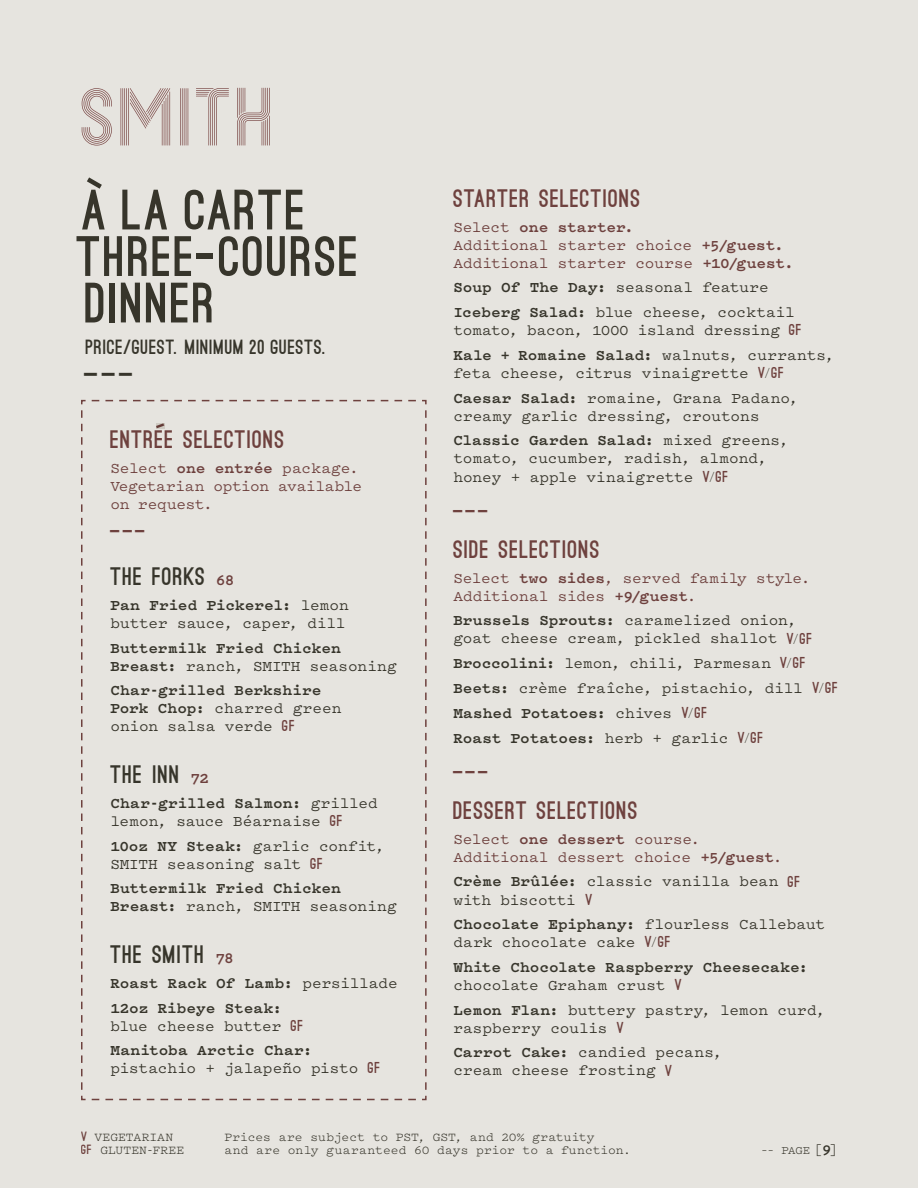
<style>
.page{position:relative;width:918px;height:1188px;background:#e6e4df}
.page>*{position:absolute;margin:0;border:0;box-sizing:border-box;transform-origin:0 0}
.t1{font:900 54px/46.5px "Ostrich Sans";letter-spacing:.035em;color:#3e3c32}
.t2{font:900 31.5px "Ostrich Sans";color:#3e3c32;scale:1.33 1}
.t3{font:900 24px/38.2px "Ostrich Sans";letter-spacing:.045em;color:#7b4947;scale:1.25 1}
.t4{font:900 24px "Ostrich Sans";letter-spacing:.045em;color:#7b4947}
.t5{font:900 24px/45px "Ostrich Sans";letter-spacing:.04em;color:#3e3c32}
.t6{font:900 19.5px "Ostrich Sans";letter-spacing:.035em;color:#3e3c32}
.t7{font:500 15.75px/18px "Pitch";letter-spacing:-.005em;color:#3e3c32}
.t8{font:700 15.75px/18px "Pitch";color:#3e3c32}
.t9{font:500 15.75px/18px "Pitch";letter-spacing:-.01em;color:#7b4947}
.t10{font:12.75px/13.5px "Pitch";color:#3e3c32}
.t11{font:12px "Pitch";color:#3e3c32}
.s1{font-weight:700}
.s2{color:#7b4947}
.s3{font-family:"Pitch";font-weight:700;font-size:15.75px;color:#7b4947}
.s4{font-weight:500}
.s5{font-family:"Ostrich Sans";font-weight:900;font-size:15px;color:#7b4947}
.s6{font-family:"Ostrich Sans";font-size:15px}
.s7{font-family:"Ostrich Sans";font-weight:900;color:#7b4947}
.s8{font-size:15px}
.s9{font-weight:700;font-size:15px}
</style>
<div class="page">
<svg style="left:237px;top:88px;width:33px;height:58px;background:#cdc0bb"></svg>
<svg style="left:82px;top:88px;width:30px;height:58px;background:#cec1bd"></svg>
<svg style="left:180px;top:88px;width:9px;height:58px"></svg>
<svg style="left:196px;top:88px;width:33px;height:58px;background:#d6cdc9"></svg>
<svg style="left:121px;top:88px;width:49px;height:58px;background:#d0c5c1"></svg>
<div style="left:80px;top:399px;width:347px;height:702px;background:#e6e4df"></div>
<svg style="left:156px;top:423px;width:9px;height:5px"></svg>
<svg style="left:87px;top:177px;width:15px;height:12px"></svg>
<h1 class="t1" style="left:77px;top:189px;width:284px">A LA CARTE<br>THREE-COURSE<br>DINNER</h1>
<p class="t6" style="left:86px;top:340px;width:259px">PRICE/GUEST. MINIMUM 20 GUESTS.]</p>
<h2 class="t2" style="left:84px;top:362px;width:40px">–––</h2>
<h3 class="t4" style="left:110px;top:430px;width:175px">ENTREE SELECTIONS</h3>
<p class="t9" style="left:110px;top:458px;width:253px">Select <span class="s1">one entrée</span> package.<br>Vegetarian option available on request.</p>
<h3 class="t5" style="left:110px;top:510px;width:126px"><span class="s2">–––<br></span>THE FORKS <span class="s3">68</span></h3>
<p class="t7" style="left:110px;top:595px;width:240px"><span class="s1">Pan Fried Pickerel:</span> lemon butter sauce, caper, dill</p>
<p class="t8" style="left:110px;top:638px;width:288px">Buttermilk Fried Chicken<br>Breast: <span class="s4">ranch, SMITH seasoning</span></p>
<p class="t8" style="left:110px;top:681px;width:233px">Char-grilled Berkshire<br>Pork Chop: <span class="s4">charred green onion salsa verde</span> <span class="s5">GF</span></p>
<h3 class="t5" style="left:110px;top:753px;width:100px">THE INN <span class="s3">72</span></h3>
<p class="t7" style="left:110px;top:793px;width:269px"><span class="s1">Char-grilled Salmon:</span> grilled lemon, sauce Béarnaise <span class="s5">GF</span></p>
<p class="t7" style="left:110px;top:836px;width:275px"><span class="s1">10oz NY Steak:</span> garlic confit,<br>SMITH seasoning salt <span class="s5">GF</span></p>
<p class="t8" style="left:110px;top:879px;width:288px">Buttermilk Fried Chicken<br>Breast: <span class="s4">ranch, SMITH seasoning</span></p>
<h3 class="t5" style="left:110px;top:933px;width:125px">THE SMITH <span class="s3">78</span></h3>
<p class="t8" style="left:110px;top:970px;width:289px;line-height:24.8px">Roast Rack Of Lamb: <span class="s4">persillade<br></span>12oz Ribeye Steak:</p>
<p class="t8" style="left:110px;top:1013px;width:203px;line-height:24.8px"><span class="s4">blue cheese butter</span> <span class="s5">GF<br></span>Manitoba Arctic Char:</p>
<p class="t7" style="left:110px;top:1059px;width:271px">pistachio + jalapeño pisto <span class="s5">GF</span></p>
<h3 class="t4" style="left:453px;top:189px;width:188px">STARTER SELECTIONS</h3>
<p class="t9" style="left:453px;top:217px;width:342px">Select <span class="s1">one starter.<br></span>Additional starter choice <span class="s1">+5/guest.<br></span>Additional starter course <span class="s1">+10/guest.</span></p>
<p class="t7" style="left:453px;top:275px;width:343px;line-height:24.8px"><span class="s1">Soup Of The Day:</span> seasonal feature<br><span class="s1">Iceberg Salad:</span> blue cheese, cocktail</p>
<p class="t7" style="left:453px;top:317px;width:382px;line-height:24.8px">tomato, bacon, 1000 island dressing <span class="s5">GF<br></span><span class="s1">Kale + Romaine Salad:</span> walnuts, currants,</p>
<p class="t7" style="left:453px;top:360px;width:346px;line-height:24.8px">feta cheese, citrus vinaigrette <span class="s5">V</span><span class="s6">/</span><span class="s5">GF<br></span><span class="s1">Caesar Salad:</span> romaine, Grana Padano,</p>
<p class="t7" style="left:453px;top:403px;width:337px;line-height:24.8px">creamy garlic dressing, croutons<br><span class="s1">Classic Garden Salad:</span> mixed greens,</p>
<p class="t7" style="left:453px;top:449px;width:315px">tomato, cucumber, radish, almond, honey + apple vinaigrette <span class="s5">V</span><span class="s6">/</span><span class="s5">GF</span></p>
<h3 class="t3" style="left:453px;top:493px;width:119px">–––<br>SIDE SELECTIONS</h3>
<p class="t9" style="left:453px;top:568px;width:359px">Select <span class="s1">two sides</span>, served family style.<br>Additional sides <span class="s1">+9/guest</span>.</p>
<p class="t7" style="left:453px;top:611px;width:361px"><span class="s1">Brussels Sprouts:</span> caramelized onion, goat cheese cream, pickled shallot <span class="s5">V</span><span class="s6">/</span><span class="s5">GF</span></p>
<p class="t7" style="left:453px;top:650px;width:386px;line-height:24.8px"><span class="s1">Broccolini:</span> lemon, chili, Parmesan <span class="s5">V</span><span class="s6">/</span><span class="s5">GF </span><span class="s1">Beets:</span> crème fraîche, pistachio, dill <span class="s5">V</span><span class="s6">/</span><span class="s5">GF </span><span class="s1">Mashed Potatoes:</span> chives <span class="s5">V</span><span class="s6">/</span><span class="s5">GF<br></span><span class="s1">Roast Potatoes:</span> herb + garlic <span class="s5">V</span><span class="s6">/</span><span class="s5">GF</span></p>
<h3 class="t3" style="left:453px;top:754px;width:149px">–––<br>DESSERT SELECTIONS</h3>
<p class="t9" style="left:453px;top:829px;width:331px">Select <span class="s1">one dessert</span> course.<br>Additional dessert choice <span class="s1">+5/guest</span>.</p>
<p class="t7" style="left:453px;top:872px;width:349px"><span class="s1">Crème Brûlée:</span> classic vanilla bean <span class="s5">GF </span>with biscotti <span class="s5">V</span></p>
<p class="t7" style="left:453px;top:915px;width:373px"><span class="s1">Chocolate Epiphany:</span> flourless Callebaut dark chocolate cake <span class="s5">V</span><span class="s6">/</span><span class="s5">GF</span></p>
<p class="t8" style="left:453px;top:958px;width:356px">White Chocolate Raspberry Cheesecake: <span class="s4">chocolate Graham crust</span> <span class="s5">V</span></p>
<p class="t7" style="left:453px;top:1000px;width:373px"><span class="s1">Lemon Flan:</span> buttery pastry, lemon curd, raspberry coulis <span class="s5">V</span></p>
<p class="t7" style="left:453px;top:1043px;width:270px"><span class="s1">Carrot Cake:</span> candied pecans, cream cheese frosting <span class="s5">V</span></p>
<p class="t10" style="left:81px;top:1129px;width:105px"><span class="s7">V</span> VEGETARIAN<br><span class="s7">GF</span> GLUTEN-FREE</p>
<p class="t10" style="left:224px;top:1129px;width:408px">Prices are subject to PST, GST, and 20% gratuity<br>and are only guaranteed 60 days prior to a function.</p>
<p class="t11" style="left:761px;top:1142px;width:79px">–– PAGE <span class="s8">[</span><span class="s9">9</span><span class="s8">]</span></p>
</div>
